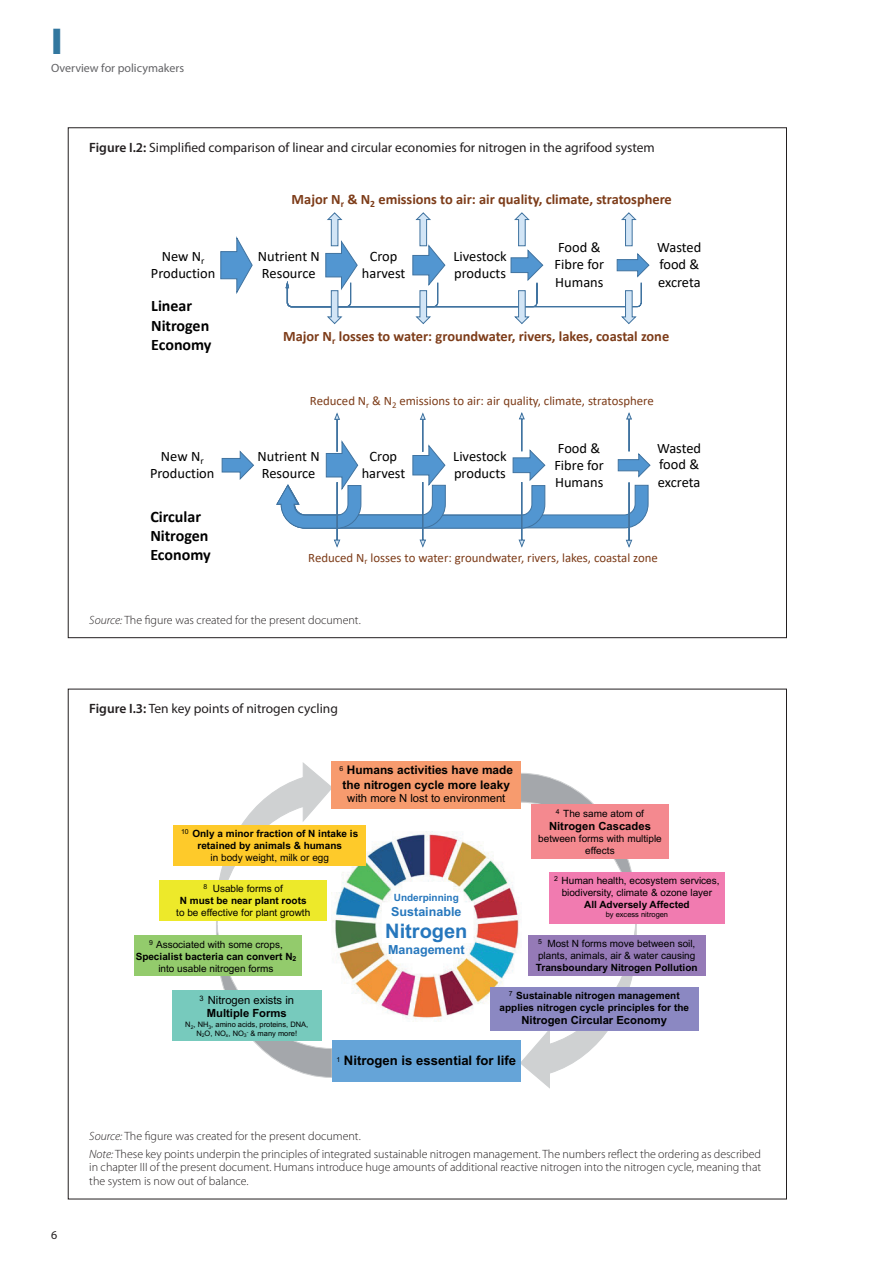
<style>
.page{position:relative;width:893px;height:1263px;background:#fff}
.page>*{position:absolute;margin:0;border:0;box-sizing:border-box;transform-origin:0 0}
.t1{font:900 37.5px "Myriad Pro";color:#32779f}
.t2{font:700 19.95px "Arial";color:#2677bd}
.t3{font:700 16.05px/19.2px "Calibri";color:#000}
.t4{font:14.4px/16.6px "Calibri";color:#000}
.t5{font:700 14.4px "Calibri";letter-spacing:-.005em;color:#7d3c19}
.t6{font:13.5px "Myriad Pro";color:#231f20}
.t7{font:700 13.2px "Arial";color:#000}
.t8{font:12.75px "Calibri";color:#7d3c19}
.t9{font:700 12.45px "Arial";color:#2677bd}
.t10{font:300 12px/17.7px "Myriad Pro";color:#231f20}
.t11{font:12px "Myriad Pro";color:#636366}
.t12{font:12px "Myriad Pro";color:#231f20}
.t13{font:700 11.85px/14.4px "Arial";color:#000}
.t14{font:11.25px/13.2px "Arial";color:#000;text-align:center}
.t15{font:700 11.25px "Arial";color:#000}
.t16{font:10.05px/11.9px "Arial";color:#000;text-align:center}
.t17{font:700 10.05px/11.9px "Arial";color:#000;text-align:center}
.t18{font:700 10.05px "Arial";color:#2677bd}
.t19{font:7.5px/8.9px "Arial";letter-spacing:-.005em;color:#000;text-align:center}
.s1{font-weight:600}
.s2{font-style:italic}
.s3{font-weight:400}
.s4{font-weight:700}
</style>
<div class="page">
<img style="left:333px;top:832px;width:187px;height:190px">
<svg style="left:520px;top:773px;width:122px;height:316px"></svg>
<svg style="left:210px;top:762px;width:123px;height:316px"></svg>
<div style="left:528px;top:935px;width:177px;height:40px;background:#957ab7"></div>
<div style="left:172px;top:991px;width:150px;height:50px;background:#77cabd"></div>
<div style="left:549px;top:872px;width:175px;height:51px;background:#f17bb0"></div>
<div style="left:174px;top:825px;width:192px;height:41px;background:#feca2a"></div>
<div style="left:135px;top:935px;width:167px;height:41px;background:#93cb6c"></div>
<div style="left:159px;top:880px;width:168px;height:41px;background:#ede92a"></div>
<div style="left:490px;top:987px;width:208px;height:44px;background:#8b88c2"></div>
<div style="left:531px;top:804px;width:138px;height:55px;background:#f4898f"></div>
<div style="left:332px;top:1040px;width:189px;height:42px;background:#65a4d8"></div>
<div style="left:331px;top:761px;width:190px;height:47px;background:#f79b6e"></div>
<svg style="left:220px;top:236px;width:33px;height:58px"></svg>
<svg style="left:285px;top:212px;width:365px;height:113px"></svg>
<svg style="left:221px;top:450px;width:33px;height:30px"></svg>
<svg style="left:276px;top:412px;width:375px;height:136px"></svg>
<h1 class="t1" style="left:51px;top:20px;width:13px">I</h1>
<p class="t11" style="left:51px;top:61px;width:135px">Overview for policymakers</p>
<p class="t6" style="left:89px;top:139px;width:567px"><span class="s1">Figure I.2:</span> Simplified comparison of linear and circular economies for nitrogen in the agrifood system</p>
<p class="t5" style="left:292px;top:189px;width:382px">Major N<sub>r</sub> &amp; N<sub>2</sub> emissions to air: air quality, climate, stratosphere</p>
<p class="t4" style="left:657px;top:239px;width:46px;line-height:17.2px">Wasted food &amp; excreta</p>
<p class="t4" style="left:151px;top:248px;width:66px;text-align:center">New N<sub>r<br></sub>Production</p>
<p class="t4" style="left:362px;top:248px;width:45px;text-align:center">Crop harvest</p>
<p class="t4" style="left:453px;top:248px;width:55px">Livestock products</p>
<p class="t4" style="left:555px;top:239px;width:51px;line-height:17.2px">Food &amp;<br>Fibre for<br>Humans</p>
<p class="t4" style="left:258px;top:248px;width:64px">Nutrient N<br>Resource</p>
<h3 class="t3" style="left:151px;top:296px;width:62px">Linear<br>Nitrogen<br>Economy</h3>
<p class="t5" style="left:283px;top:326px;width:388px">Major N<sub>r</sub> losses to water: groundwater, rivers, lakes, coastal zone</p>
<p class="t8" style="left:310px;top:392px;width:346px">Reduced N<sub>r</sub> &amp; N<sub>2</sub> emissions to air: air quality, climate, stratosphere</p>
<p class="t4" style="left:150px;top:448px;width:66px;text-align:center">New N<sub>r<br></sub>Production</p>
<p class="t4" style="left:362px;top:448px;width:45px;text-align:center">Crop harvest</p>
<p class="t4" style="left:453px;top:448px;width:55px">Livestock products</p>
<p class="t4" style="left:554px;top:439px;width:51px;line-height:17.2px">Food &amp;<br>Fibre for<br>Humans</p>
<p class="t4" style="left:657px;top:439px;width:46px;line-height:17.2px">Wasted food &amp; excreta</p>
<p class="t4" style="left:258px;top:448px;width:64px">Nutrient N<br>Resource</p>
<h3 class="t3" style="left:150px;top:506px;width:62px">Circular<br>Nitrogen<br>Economy</h3>
<p class="t8" style="left:308px;top:548px;width:351px">Reduced N<sub>r</sub> losses to water: groundwater, rivers, lakes, coastal zone</p>
<p class="t10" style="left:89px;top:611px;width:273px"><span class="s2">Source:</span> The figure was created for the present document.</p>
<p class="t6" style="left:89px;top:700px;width:250px"><span class="s1">Figure I.3:</span> Ten key points of nitrogen cycling</p>
<p class="t13" style="left:339px;top:763px;width:175px"><sup>6</sup> Humans activities have made the nitrogen cycle more leaky</p>
<p class="t14" style="left:347px;top:792px;width:160px">with more N lost to environment</p>
<p class="t17" style="left:181px;top:828px;width:179px"><sup>10</sup> Only a minor fraction of N intake is retained by animals &amp; humans</p>
<p class="t16" style="left:211px;top:851px;width:120px">in body weight, milk or egg</p>
<p class="t17" style="left:180px;top:883px;width:128px"><sup>8</sup> <span class="s3">Usable forms of<br></span>N must be near plant roots</p>
<p class="t16" style="left:176px;top:907px;width:136px">to be effective for plant growth</p>
<p class="t16" style="left:136px;top:938px;width:162px"><sup>9</sup> Associated with some crops,<br><span class="s4">Specialist bacteria can convert N</span><sub>2 </sub>into usable nitrogen forms</p>
<p class="t18" style="left:394px;top:891px;width:67px">Underpinning</p>
<p class="t9" style="left:391px;top:902px;width:72px">Sustainable</p>
<h2 class="t2" style="left:385px;top:916px;width:84px">Nitrogen</h2>
<p class="t9" style="left:388px;top:941px;width:78px">Management</p>
<p class="t16" style="left:556px;top:807px;width:90px"><sup>4</sup> The same atom of</p>
<p class="t15" style="left:549px;top:818px;width:103px">Nitrogen Cascades</p>
<p class="t16" style="left:538px;top:832px;width:125px;line-height:12.5px">between forms with multiple effects</p>
<p class="t16" style="left:554px;top:875px;width:167px"><sup>2</sup> Human health, ecosystem services, biodiversity, climate &amp; ozone layer</p>
<p class="t17" style="left:584px;top:898px;width:107px">All Adversely Affected</p>
<p class="t19" style="left:606px;top:910px;width:64px">by excess nitrogen</p>
<p class="t16" style="left:538px;top:937px;width:159px;text-align:left"><sup>5</sup> Most N forms move between soil, plants, animals, air &amp; water causing</p>
<p class="t17" style="left:536px;top:961px;width:163px">Transboundary Nitrogen Pollution</p>
<p class="t14" style="left:199px;top:993px;width:96px"><sup>3</sup> Nitrogen exists in<br><span class="s4">Multiple Forms</span></p>
<p class="t19" style="left:185px;top:1020px;width:124px">N<sub>2</sub>, NH<sub>3</sub>, amino acids, proteins, DNA,<br>N<sub>2</sub>O, NO<sub>x</sub>, NO<sub>3</sub><sup>-</sup> &amp; many more!</p>
<p class="t17" style="left:500px;top:990px;width:191px"><sup>7</sup> Sustainable nitrogen management applies nitrogen cycle principles for the</p>
<p class="t15" style="left:521px;top:1012px;width:147px">Nitrogen Circular Economy</p>
<p class="t7" style="left:336px;top:1051px;width:181px"><sup>1</sup> Nitrogen is essential for life</p>
<p class="t12" style="left:51px;top:1228px;width:8px">6</p>
<p class="t10" style="left:89px;top:1127px;width:673px"><span class="s2">Source:</span> The figure was created for the present document.<br><span class="s2">Note:</span> These key points underpin the principles of integrated sustainable nitrogen management. The numbers reflect the ordering as described</p>
<p class="t10" style="left:89px;top:1161px;width:673px;line-height:13.5px">in chapter III of the present document. Humans introduce huge amounts of additional reactive nitrogen into the nitrogen cycle, meaning that the system is now out of balance.</p>
</div>
